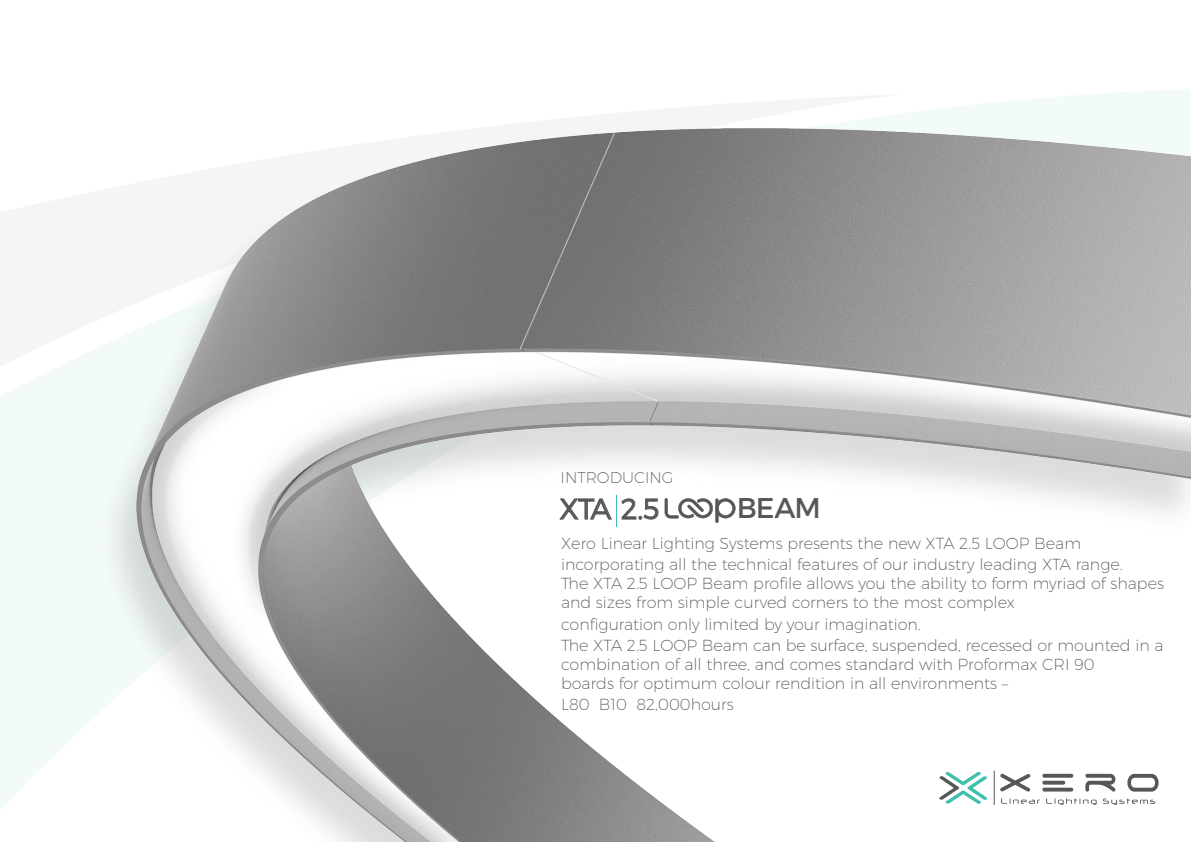
<style>
.page{position:relative;width:1191px;height:842px;background:#fff}
.page>*{position:absolute;margin:0;border:0;box-sizing:border-box;transform-origin:0 0}
.t1{font:300 28.8px "Montserrat";color:#555759}
.t2{font:28.5px "Montserrat";color:#555759}
.t3{font:200 16px/21.2px "Montserrat";color:#555759}
.t4{font:200 15.5px "Montserrat";color:#555759}
</style>
<div class="page">
<img style="left:0;top:90px;width:1191px;height:752px">
<svg style="left:559px;top:498px;width:53px;height:22px"></svg>
<svg style="left:621px;top:497px;width:114px;height:26px"></svg>
<hr style="left:616px;top:495px;width:1px;height:32px;background:#43beac">
<svg style="left:535px;top:352px;width:124px;height:50px"></svg>
<p class="t4" style="left:560px;top:468px;width:114px">INTRODUCING</p>
<h1 class="t1" style="left:559px;top:491px;width:101px">XTA 2.5</h1>
<h2 class="t2" style="left:736px;top:490px;width:86px">BEAM</h2>
<p class="t3" style="left:561px;top:532px;width:563px">Xero Linear Lighting Systems presents the new XTA 2.5 LOOP Beam incorporating all the technical features of our industry leading XTA range.</p>
<p class="t3" style="left:561px;top:573px;width:604px;line-height:19.2px">The XTA 2.5 LOOP Beam profile allows you the ability to form myriad of shapes and sizes from simple curved corners to the most complex</p>
<p class="t3" style="left:561px;top:613px;width:604px">configuration only limited by your imagination.<br>The XTA 2.5 LOOP Beam can be surface, suspended, recessed or mounted in a</p>
<p class="t3" style="left:561px;top:654px;width:535px;line-height:19.2px">combination of all three, and comes standard with Proformax CRI 90 boards for optimum colour rendition in all environments –</p>
<p class="t3" style="left:561px;top:694px;width:174px">L80 B10 82,000hours</p>
</div>
